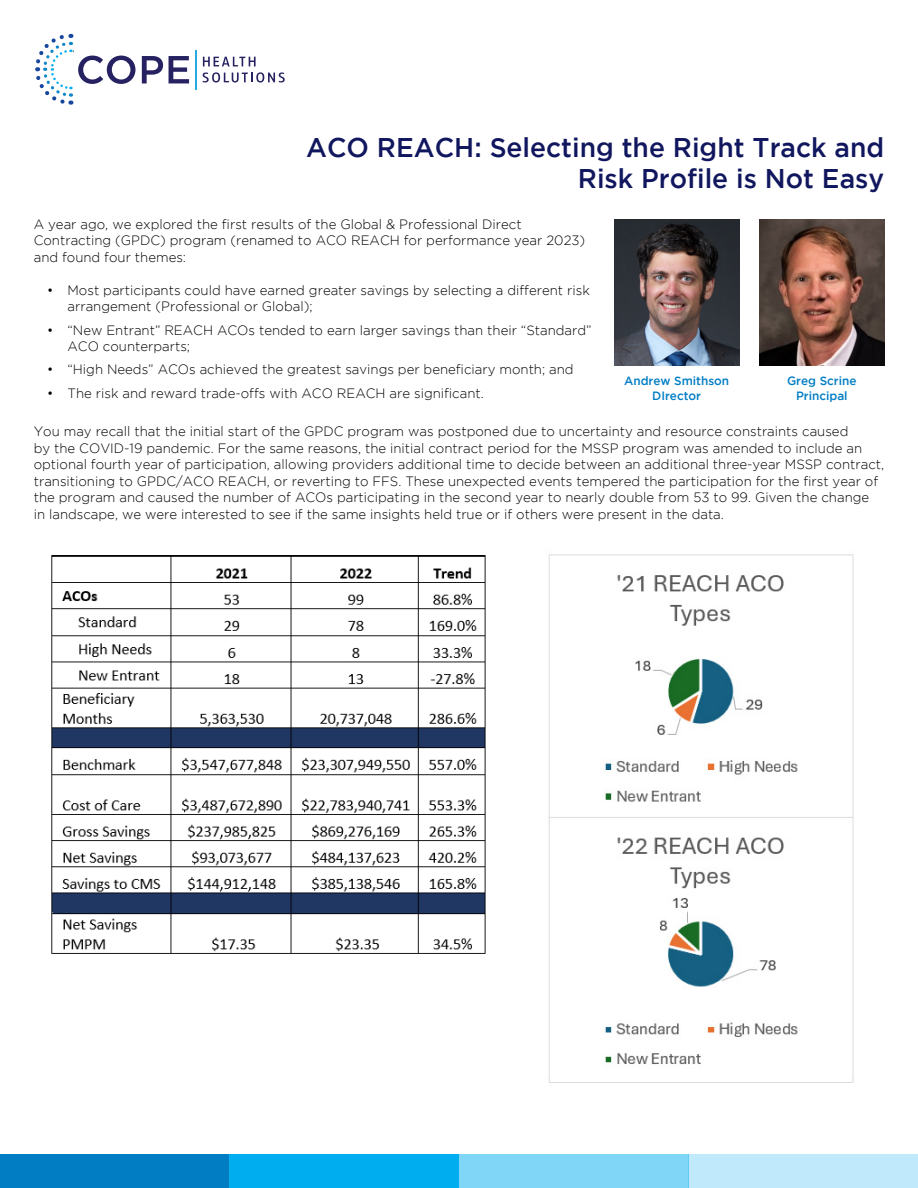
<style>
.page{position:relative;width:918px;height:1188px;background:#fff}
.page>*{position:absolute;margin:0;border:0;box-sizing:border-box;transform-origin:0 0}
.t1{font:500 27px/31.5px "Gotham";color:#11175e;text-align:right}
.t2{font:300 13.5px/16.5px "Gotham";color:#000}
.t3{font:500 12px/15px "Gotham";color:#007dc3;text-align:center}
</style>
<div class="page">
<div style="left:0;top:1154px;width:230px;height:34px;background:#007dc3"></div>
<div style="left:459px;top:1154px;width:229px;height:34px;background:#80d6f7"></div>
<div style="left:230px;top:1154px;width:229px;height:34px;background:#00aeef"></div>
<div style="left:688px;top:1154px;width:230px;height:34px;background:#c0eafb"></div>
<svg style="left:35px;top:33px;width:100px;height:72px"></svg>
<svg style="left:142px;top:56px;width:21px;height:27px"></svg>
<svg style="left:169px;top:56px;width:20px;height:27px"></svg>
<svg style="left:203px;top:57px;width:53px;height:9px"></svg>
<svg style="left:203px;top:72px;width:82px;height:11px"></svg>
<hr style="left:195px;top:51px;width:2px;height:39px;background:#28aae1">
<img style="left:614px;top:219px;width:125px;height:147px">
<img style="left:759px;top:219px;width:125px;height:147px">
<img style="left:51px;top:555px;width:435px;height:399px">
<img style="left:548px;top:554px;width:306px;height:529px">
<h1 class="t1" style="left:306px;top:131px;width:580px">ACO REACH: Selecting the Right Track and<br>Risk Profile is Not Easy</h1>
<p class="t2" style="left:34px;top:216px;width:553px">A year ago, we explored the first results of the Global &amp; Professional Direct<br>Contracting (GPDC) program (renamed to ACO REACH for performance year 2023) and found four themes:</p>
<p class="t2" style="left:67px;top:282px;width:524px;text-indent:-20px">• Most participants could have earned greater savings by selecting a different risk arrangement (Professional or Global);</p>
<p class="t2" style="left:67px;top:321px;width:526px;text-indent:-20px">• “New Entrant” REACH ACOs tended to earn larger savings than their “Standard”<br>ACO counterparts;</p>
<p class="t2" style="left:47px;top:361px;width:528px">• “High Needs” ACOs achieved the greatest savings per beneficiary month; and</p>
<p class="t2" style="left:47px;top:384px;width:438px">• The risk and reward trade-offs with ACO REACH are significant.</p>
<p class="t3" style="left:624px;top:373px;width:107px">Andrew Smithson<br>DIrector</p>
<p class="t3" style="left:787px;top:373px;width:71px">Greg Scrine<br>Principal</p>
<p class="t2" style="left:34px;top:423px;width:852px">You may recall that the initial start of the GPDC program was postponed due to uncertainty and resource constraints caused<br>by the COVID-19 pandemic. For the same reasons, the initial contract period for the MSSP program was amended to include an optional fourth year of participation, allowing providers additional time to decide between an additional three-year MSSP contract, transitioning to GPDC/ACO REACH, or reverting to FFS. These unexpected events tempered the participation for the first year of the program and caused the number of ACOs participating in the second year to nearly double from 53 to 99. Given the change<br>in landscape, we were interested to see if the same insights held true or if others were present in the data.</p>
</div>
